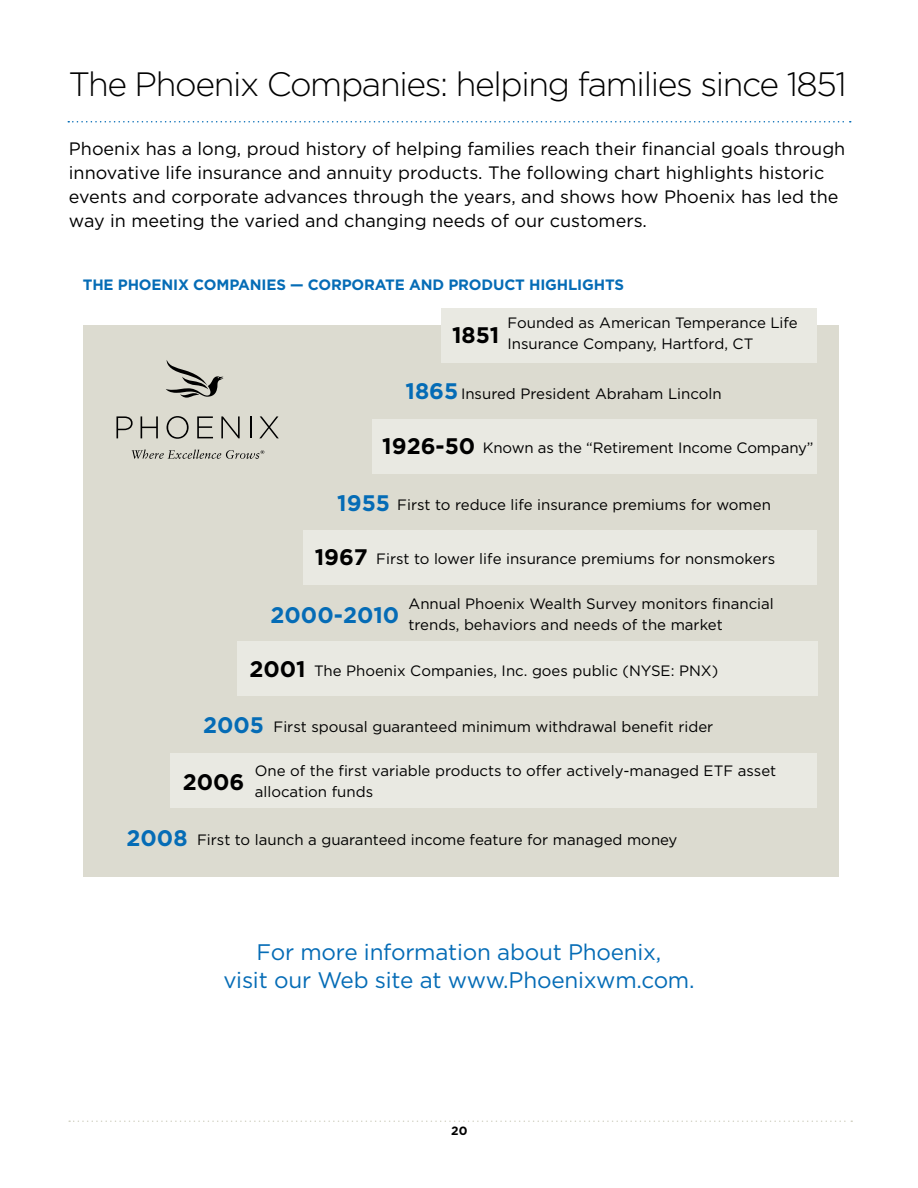
<style>
.page{position:relative;width:918px;height:1188px;background:#fff}
.page>*{position:absolute;margin:0;border:0;box-sizing:border-box;transform-origin:0 0}
.t1{font:300 33.75px "Gotham";letter-spacing:-.04em;color:#000}
.t2{font:22.5px/28.5px "Gotham";letter-spacing:-.01em;color:#056cb6;text-align:center}
.t3{font:700 22.5px "Gotham";color:#056cb6}
.t4{font:700 22.5px "Gotham";color:#000}
.t5{font:18px/24px "Gotham";color:#000}
.t6{font:15px/21px "Gotham";color:#000}
.t7{font:700 15px "Gotham";letter-spacing:-.01em;color:#056cb6}
.t8{font:700 12px "Gotham";color:#000}
.s1{font-weight:700;font-size:22.5px;color:#056cb6}
.s2{font-weight:700;font-size:22.5px}
</style>
<div class="page">
<svg style="left:68px;top:121px;width:783px;height:2px"></svg>
<div style="left:83px;top:325px;width:756px;height:551px;background:#dcdbd0"></div>
<div style="left:170px;top:753px;width:647px;height:54px;background:#e9e9e2"></div>
<div style="left:237px;top:642px;width:580px;height:54px;background:#e9e9e2"></div>
<div style="left:304px;top:531px;width:513px;height:54px;background:#e9e9e2"></div>
<div style="left:373px;top:419px;width:444px;height:54px;background:#e9e9e2"></div>
<div style="left:442px;top:308px;width:375px;height:54px;background:#e9e9e2"></div>
<svg style="left:166px;top:360px;width:57px;height:38px"></svg>
<svg style="left:116px;top:416px;width:17px;height:22px"></svg>
<svg style="left:141px;top:416px;width:17px;height:22px"></svg>
<svg style="left:167px;top:416px;width:22px;height:23px"></svg>
<svg style="left:197px;top:416px;width:16px;height:22px"></svg>
<svg style="left:221px;top:416px;width:19px;height:22px"></svg>
<svg style="left:259px;top:416px;width:20px;height:22px"></svg>
<hr style="left:250px;top:416px;width:2px;height:22px;background:#000">
<svg style="left:132px;top:450px;width:132px;height:9px"></svg>
<svg style="left:69px;top:1120px;width:783px;height:2px"></svg>
<h1 class="t1" style="left:68px;top:65px;width:780px">The Phoenix Companies: helping families since 1851</h1>
<p class="t5" style="left:69px;top:136px;width:778px">Phoenix has a long, proud history of helping families reach their financial goals through innovative life insurance and annuity products. The following chart highlights historic events and corporate advances through the years, and shows how Phoenix has led the way in meeting the varied and changing needs of our customers.</p>
<p class="t7" style="left:83px;top:276px;width:456px">THE PHOENIX COMPANI ES — CORPORATE AND PRODUCT HIG</p>
<p class="t7" style="left:557px;top:276px;width:69px">HLIGHTS</p>
<h2 class="t4" style="left:452px;top:322px;width:49px">1851</h2>
<p class="t6" style="left:508px;top:312px;width:292px">Founded as American Temperance Life<br>Insurance Company, Hartford, CT</p>
<p class="t6" style="left:406px;top:383px;width:318px"><span class="s1">1865</span> Insured President Abraham Lincoln</p>
<p class="t6" style="left:382px;top:437px;width:433px"><span class="s2">1926-50</span> Known as the “Retirement Income Company”</p>
<p class="t6" style="left:337px;top:494px;width:435px"><span class="s1">1955</span> First to reduce life insurance premiums for women</p>
<p class="t6" style="left:315px;top:548px;width:462px"><span class="s2">1967</span> First to lower life insurance premiums for nonsmokers</p>
<h2 class="t3" style="left:271px;top:602px;width:130px">2000-2010</h2>
<p class="t6" style="left:409px;top:593px;width:367px">Annual Phoenix Wealth Survey monitors financial trends, behaviors and needs of the market</p>
<p class="t6" style="left:250px;top:660px;width:470px"><span class="s2">2001</span> The Phoenix Companies, Inc. goes public (NYSE: PNX)</p>
<p class="t6" style="left:203px;top:716px;width:512px"><span class="s1">2005</span> First spousal guaranteed minimum withdrawal benefit rider</p>
<h2 class="t4" style="left:183px;top:769px;width:63px">2006</h2>
<p class="t6" style="left:255px;top:760px;width:523px">One of the first variable products to offer actively-managed ETF asset allocation funds</p>
<p class="t6" style="left:127px;top:829px;width:552px"><span class="s1">2008</span> First to launch a guaranteed income feature for managed money</p>
<h2 class="t2" style="left:223px;top:937px;width:473px">For more information about Phoenix,<br>visit our Web site at www.Phoenixwm.com.</h2>
<p class="t8" style="left:451px;top:1124px;width:18px">20</p>
</div>
